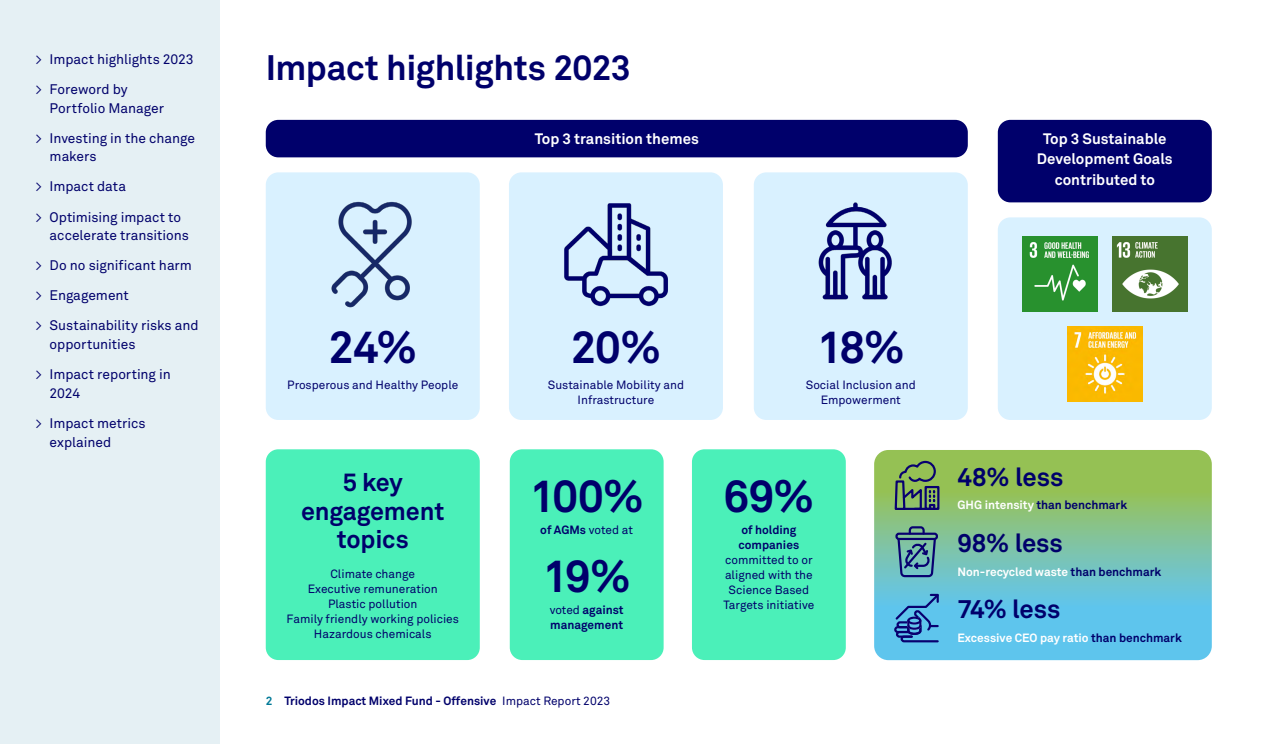
<style>
.page{position:relative;width:1265px;height:744px;background:#fff}
.page>*{position:absolute;margin:0;border:0;box-sizing:border-box;transform-origin:0 0}
.t1{font:700 45px "Akkurat Pro";letter-spacing:-.03em;color:#00006b}
.t2{font:700 35px "Akkurat Pro";letter-spacing:-.015em;color:#00006b}
.t3{font:700 25.62px "Akkurat Pro";letter-spacing:-.005em;color:#00006b}
.t4{font:700 25px/28.8px "Akkurat Pro";letter-spacing:-.01em;color:#00006b;text-align:center}
.t5{font:700 15px/20.6px "Akkurat Pro";color:#fff;text-align:center}
.t6{font:13.75px/30px "Akkurat Pro";letter-spacing:-.005em;color:#00006b}
.t7{font:11.88px/15px "Akkurat Pro";color:#00006b;text-align:center}
.t8{font:700 11.88px/15px "Akkurat Pro";color:#00006b}
.t9{font:700 11.88px "Akkurat Pro";color:#fff}
.s1{font-weight:700}
.s2{font-weight:400}
.s3{color:#fff}
.s4{color:#00006b}
.s5{color:#007997}
</style>
<div class="page">
<div style="left:0;top:0;width:220px;height:744px;background:#e5f0f4"></div>
<div style="left:266px;top:120px;width:702px;height:37px;background:#00006b;border-radius:13px"></div>
<svg style="left:874px;top:450px;width:338px;height:210px;background:#7ac3a8"></svg>
<div style="left:692px;top:449px;width:154px;height:211px;background:#4bf0b9;border-radius:13px"></div>
<div style="left:266px;top:449px;width:214px;height:211px;background:#4bf0b9;border-radius:13px"></div>
<div style="left:925px;top:486px;width:14px;height:24px;border:2px solid #080070"></div>
<svg style="left:893px;top:460px;width:44px;height:51px;background:#6c8a5f"></svg>
<div style="left:998px;top:120px;width:214px;height:82px;background:#00006b;border-radius:13px"></div>
<div style="left:998px;top:217px;width:214px;height:203px;background:#d9f1ff;border-radius:13px"></div>
<img style="left:1022px;top:237px;width:75px;height:75px">
<img style="left:1112px;top:237px;width:75px;height:75px">
<img style="left:1067px;top:327px;width:75px;height:75px">
<div style="left:510px;top:449px;width:154px;height:211px;background:#4bf0b9;border-radius:13px"></div>
<div style="left:509px;top:172px;width:214px;height:248px;background:#d9f1ff;border-radius:13px"></div>
<div style="left:266px;top:172px;width:214px;height:248px;background:#d9f1ff;border-radius:13px"></div>
<div style="left:754px;top:172px;width:214px;height:248px;background:#d9f1ff;border-radius:13px"></div>
<img style="left:331px;top:201px;width:81px;height:107px">
<img style="left:564px;top:203px;width:104px;height:104px">
<img style="left:818px;top:202px;width:74px;height:98px">
<svg style="left:893px;top:592px;width:48px;height:51px;background:#4a93cb"></svg>
<div style="left:895px;top:532px;width:43px;height:8px;border:2px solid #080070;border-radius:2px"></div>
<svg style="left:896px;top:525px;width:41px;height:53px;background:#578598"></svg>
<p class="t6" style="left:35px;top:44px;width:160px">&gt; Impact highlights 2023 &gt; Foreword by</p>
<p class="t6" style="left:35px;top:93px;width:161px;text-indent:14px">Portfolio Manager<br>&gt; Investing in the change</p>
<p class="t6" style="left:35px;top:142px;width:147px;text-indent:14px">makers<br>&gt; Impact data<br>&gt; Optimising impact to</p>
<p class="t6" style="left:35px;top:220px;width:165px;text-indent:14px">accelerate transitions &gt; Do no significant harm &gt; Engagement<br>&gt; Sustainability risks and</p>
<p class="t6" style="left:35px;top:329px;width:137px;text-indent:14px">opportunities<br>&gt; Impact reporting in</p>
<p class="t6" style="left:35px;top:378px;width:112px;text-indent:14px">2024<br>&gt; Impact metrics</p>
<p class="t6" style="left:50px;top:427px;width:63px">explained</p>
<h2 class="t2" style="left:266px;top:46px;width:367px">Impact highlights 2023</h2>
<p class="t5" style="left:535px;top:128px;width:166px">Top 3 transition themes</p>
<p class="t5" style="left:1037px;top:128px;width:137px">Top 3 Sustainable<br>Development Goals contributed to</p>
<h1 class="t1" style="left:328px;top:319px;width:90px">24%</h1>
<p class="t7" style="left:287px;top:377px;width:173px">Prosperous and Healthy People</p>
<h1 class="t1" style="left:571px;top:319px;width:92px">20%</h1>
<p class="t7" style="left:548px;top:377px;width:138px">Sustainable Mobility and<br>Infrastructure</p>
<h1 class="t1" style="left:817px;top:319px;width:90px">18%</h1>
<p class="t7" style="left:806px;top:377px;width:112px">Social Inclusion and<br>Empowerment</p>
<h3 class="t4" style="left:301px;top:468px;width:145px">5 key engagement topics</h3>
<p class="t7" style="left:287px;top:566px;width:174px">Climate change<br>Executive remuneration<br>Plastic pollution<br>Family friendly working policies<br>Hazardous chemicals</p>
<h1 class="t1" style="left:530px;top:468px;width:116px">100%</h1>
<p class="t7" style="left:540px;top:523px;width:94px"><span class="s1">of AGMs</span> voted at</p>
<h1 class="t1" style="left:543px;top:548px;width:90px">19%</h1>
<p class="t8" style="left:550px;top:602px;width:76px"><span class="s2">voted</span> against management</p>
<h1 class="t1" style="left:724px;top:468px;width:92px">69%</h1>
<p class="t8" style="left:739px;top:523px;width:62px">of holding companies</p>
<p class="t7" style="left:724px;top:553px;width:92px">committed to or aligned with the<br>Science Based<br>Targets initiative</p>
<h3 class="t3" style="left:958px;top:461px;width:107px">48% less</h3>
<p class="t8" style="left:958px;top:498px;width:171px"><span class="s3">GHG intensity</span> than benchmark</p>
<h3 class="t3" style="left:958px;top:527px;width:107px">98% less</h3>
<p class="t9" style="left:958px;top:564px;width:205px">Non-recycled waste <span class="s4">than benchmark</span></p>
<h3 class="t3" style="left:958px;top:593px;width:105px">74% less</h3>
<p class="t9" style="left:958px;top:630px;width:226px">Excessive CEO pay ratio <span class="s4">than benchmark</span></p>
<p class="t8" style="left:266px;top:693px;width:346px"><span class="s5">2</span> Triodos Impact Mixed Fund - Offensive <span class="s2">Impact Report 2023</span></p>
</div>
